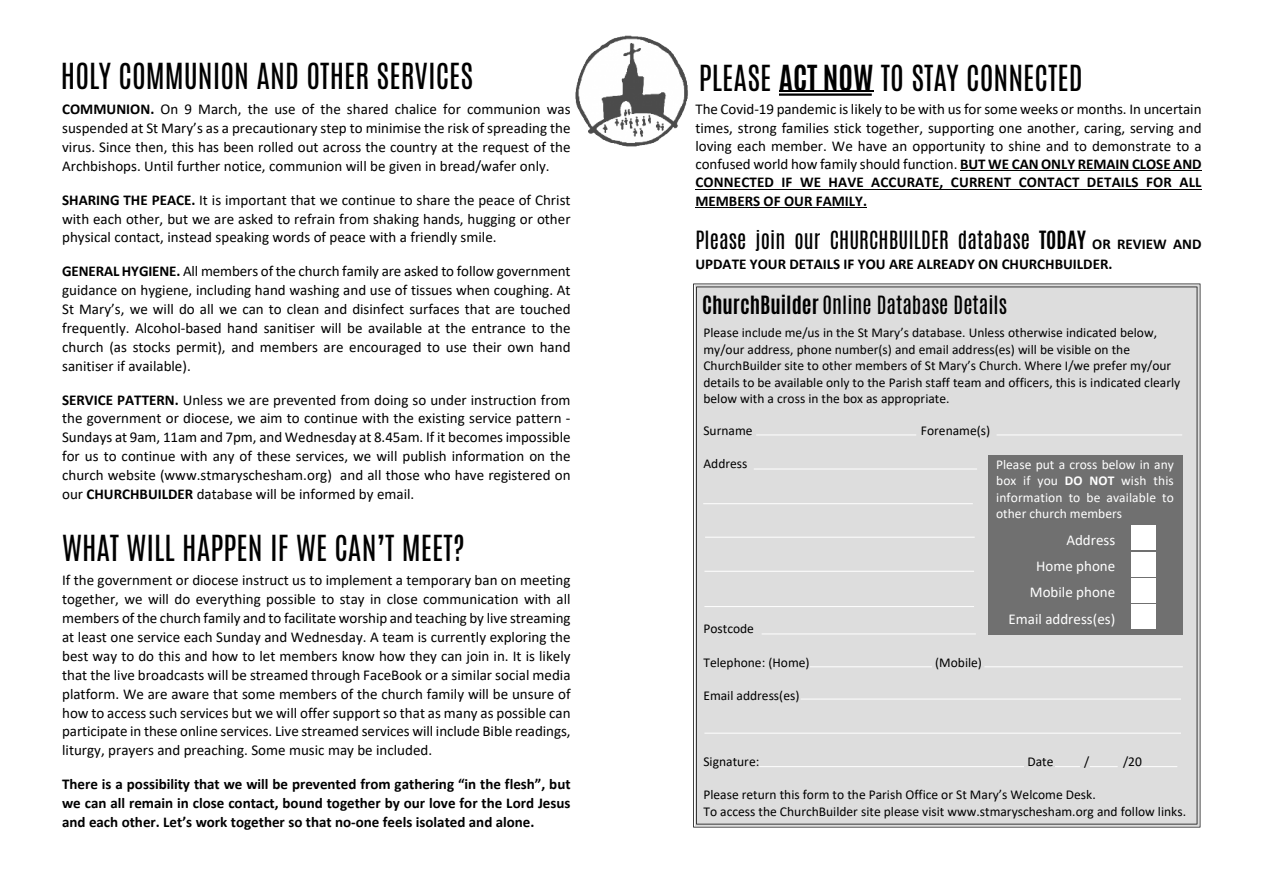
<style>
.page{position:relative;width:1263px;height:893px;background:#fff}
.page>*{position:absolute;margin:0;border:0;box-sizing:border-box;transform-origin:0 0}
.t1{font:30px "Antonio";color:#000}
.t2{font:21px "Antonio";color:#000}
.t3{font:15px/18.9px "Calibri";color:#000;text-align:justify}
.t4{font:700 15px/18.9px "Calibri";color:#000;text-align:justify}
.t5{font:15px/26.4px "Calibri";color:#fff;text-align:right}
.t6{font:13.5px/16.5px "Calibri";color:#000}
.t7{font:13.5px/16.5px "Calibri";letter-spacing:.01em;color:#fff;text-align:justify}
.s1{font-weight:700}
.s2{font-family:"Calibri";font-weight:700;font-size:15px}
</style>
<div class="page">
<img style="left:575px;top:35px;width:113px;height:112px">
<hr style="left:779px;top:90px;width:94px;height:2px;background:#000">
<hr style="left:779px;top:93px;width:93px;height:3px;background:#000">
<hr style="left:960px;top:170px;width:241px;height:1px;background:#000">
<hr style="left:695px;top:189px;width:506px;height:1px;background:#000">
<hr style="left:695px;top:207px;width:172px;height:1px;background:#000">
<div style="left:693px;top:284px;width:507px;height:543px;background:#ddd"></div>
<div style="left:988px;top:455px;width:194px;height:179px;background:#707070"></div>
<div style="left:1131px;top:526px;width:25px;height:24px;background:#fff"></div>
<div style="left:1131px;top:552px;width:25px;height:24px;background:#fff"></div>
<div style="left:1131px;top:578px;width:25px;height:25px;background:#fff"></div>
<div style="left:1131px;top:605px;width:25px;height:24px;background:#fff"></div>
<hr style="left:996px;top:435px;width:186px;height:1px;background:#fff">
<hr style="left:756px;top:435px;width:160px;height:1px;background:#fff">
<hr style="left:754px;top:469px;width:223px;height:1px;background:#fff">
<hr style="left:703px;top:503px;width:270px;height:1px;background:#fff">
<hr style="left:705px;top:537px;width:270px;height:1px;background:#fff">
<hr style="left:704px;top:571px;width:270px;height:1px;background:#fff">
<hr style="left:704px;top:606px;width:270px;height:1px;background:#fff">
<hr style="left:762px;top:634px;width:214px;height:1px;background:#fff">
<hr style="left:984px;top:666px;width:199px;height:1px;background:#fff">
<hr style="left:810px;top:666px;width:122px;height:1px;background:#fff">
<hr style="left:801px;top:699px;width:380px;height:1px;background:#fff">
<hr style="left:704px;top:733px;width:477px;height:1px;background:#fff">
<hr style="left:1140px;top:766px;width:37px;height:1px;background:#fff">
<hr style="left:759px;top:766px;width:265px;height:1px;background:#fff">
<svg style="left:1055px;top:766px;width:25px;height:1px"></svg>
<svg style="left:1090px;top:766px;width:28px;height:1px"></svg>
<h1 class="t1" style="left:61px;top:55px;width:414px">HOLY COMMUNION AND OTHER SERVICES</h1>
<p class="t3" style="left:62px;top:101px;width:510px"><span class="s1">COMMUNION.</span> On 9 March, the use of the shared chalice for communion was suspended at St Mary’s as a precautionary step to minimise the risk of spreading the virus. Since then, this has been rolled out across the country at the request of the Archbishops. Until further notice, communion will be given in bread/wafer only.</p>
<p class="t3" style="left:62px;top:191px;width:510px"><span class="s1">SHARING THE PEACE.</span> It is important that we continue to share the peace of Christ with each other, but we are asked to refrain from shaking hands, hugging or other physical contact, instead speaking words of peace with a friendly smile.</p>
<p class="t3" style="left:62px;top:263px;width:510px"><span class="s1">GENERAL HYGIENE.</span> All members of the church family are asked to follow government guidance on hygiene, including hand washing and use of tissues when coughing. At St Mary’s, we will do all we can to clean and disinfect surfaces that are touched frequently. Alcohol-based hand sanitiser will be available at the entrance to the church (as stocks permit), and members are encouraged to use their own hand sanitiser if available).</p>
<p class="t3" style="left:62px;top:391px;width:510px"><span class="s1">SERVICE PATTERN.</span> Unless we are prevented from doing so under instruction from the government or diocese, we aim to continue with the existing service pattern - Sundays at 9am, 11am and 7pm, and Wednesday at 8.45am. If it becomes impossible for us to continue with any of these services, we will publish information on the church website (www.stmaryschesham.org) and all those who have registered on our <span class="s1">CHURCHBUILDER</span> database will be informed by email.</p>
<h1 class="t1" style="left:62px;top:526px;width:404px">WHAT WILL HAPPEN IF WE CAN’T MEET?</h1>
<p class="t3" style="left:62px;top:572px;width:510px">If the government or diocese instruct us to implement a temporary ban on meeting together, we will do everything possible to stay in close communication with all members of the church family and to facilitate worship and teaching by live streaming at least one service each Sunday and Wednesday. A team is currently exploring the best way to do this and how to let members know how they can join in. It is likely that the live broadcasts will be streamed through FaceBook or a similar social media platform. We are aware that some members of the church family will be unsure of how to access such services but we will offer support so that as many as possible can participate in these online services. Live streamed services will include Bible readings, liturgy, prayers and preaching. Some music may be included.</p>
<p class="t4" style="left:62px;top:776px;width:510px">There is a possibility that we will be prevented from gathering “in the flesh”, but we can all remain in close contact, bound together by our love for the Lord Jesus and each other. Let’s work together so that no-one feels isolated and alone.</p>
<h1 class="t1" style="left:699px;top:57px;width:385px">PLEASE <span class="s1">ACT NOW</span> TO STAY CONNECTED</h1>
<p class="t3" style="left:695px;top:101px;width:508px;line-height:18.3px">The Covid-19 pandemic is likely to be with us for some weeks or months. In uncertain times, strong families stick together, supporting one another, caring, serving and loving each member. We have an opportunity to shine and to demonstrate to a confused world how family should function. <span class="s1">BUT WE CAN ONLY REMAIN CLOSE AND CONNECTED IF WE HAVE ACCURATE, CURRENT CONTACT DETAILS FOR ALL MEMBERS OF OUR FAMILY.</span></p>
<h2 class="t2" style="left:695px;top:225px;width:508px">Please join our CHURCHBUILDER database <span class="s1">TODAY</span> <span class="s2">OR REVIEW AND</span></h2>
<p class="t4" style="left:695px;top:256px;width:419px">UPDATE YOUR DETAILS IF YOU ARE ALREADY ON CHURCHBUILDER.</p>
<h2 class="t2" style="left:702px;top:290px;width:306px"><span class="s1">ChurchBuilder</span> Online Database Details</h2>
<p class="t6" style="left:703px;top:325px;width:478px">Please include me/us in the St Mary’s database. Unless otherwise indicated below, my/our address, phone number(s) and email address(es) will be visible on the ChurchBuilder site to other members of St Mary’s Church. Where I/we prefer my/our details to be available only to the Parish staff team and officers, this is indicated clearly below with a cross in the box as appropriate.</p>
<p class="t6" style="left:703px;top:423px;width:51px">Surname</p>
<p class="t6" style="left:921px;top:423px;width:71px">Forename(s)</p>
<p class="t6" style="left:703px;top:456px;width:46px">Address</p>
<p class="t7" style="left:996px;top:457px;width:179px">Please put a cross below in any box if you <span class="s1">DO NOT</span> wish this information to be available to other church members</p>
<p class="t5" style="left:1008px;top:528px;width:108px">Address<br>Home phone<br>Mobile phone<br>Email address(es)</p>
<p class="t6" style="left:703px;top:622px;width:52px">Postcode</p>
<p class="t6" style="left:703px;top:655px;width:108px">Telephone: (Home)</p>
<p class="t6" style="left:935px;top:655px;width:48px">(Mobile)</p>
<p class="t6" style="left:703px;top:688px;width:98px">Email address(es)</p>
<p class="t6" style="left:703px;top:754px;width:57px">Signature:</p>
<p class="t6" style="left:1027px;top:754px;width:28px">Date</p>
<p class="t6" style="left:1084px;top:754px;width:7px">/</p>
<p class="t6" style="left:1123px;top:754px;width:20px">/20</p>
<p class="t6" style="left:703px;top:787px;width:484px">Please return this form to the Parish Office or St Mary’s Welcome Desk.<br>To access the ChurchBuilder site please visit www.stmaryschesham.org and follow links.</p>
</div>
